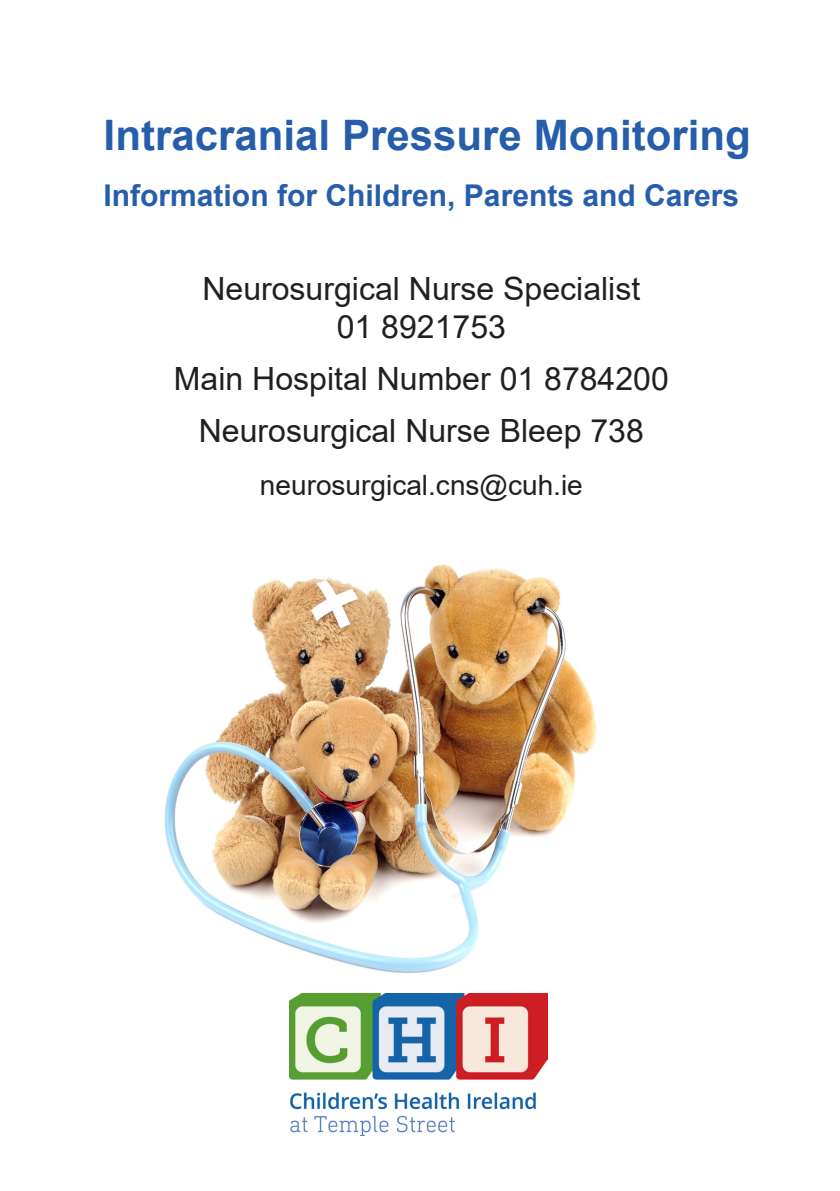
<style>
.page{position:relative;width:840px;height:1191px;background:#fff}
.page>*{position:absolute;margin:0;border:0;box-sizing:border-box;transform-origin:0 0}
.t1{font:700 42px "Arial";color:#275eac}
.t2{font:32px "Arial";color:#231f20}
.t3{font:700 30px "Arial";color:#275eac}
.t4{font:28px "Arial";color:#231f20}
</style>
<div class="page">
<img style="left:289px;top:993px;width:258px;height:142px">
<img style="left:164px;top:564px;width:433px;height:410px">
<p class="t1" style="left:104px;top:105px;width:648px">Intracranial Pressure Monitoring</p>
<p class="t3" style="left:103px;top:174px;width:637px">Information for Children, Parents and Carers</p>
<p class="t2" style="left:202px;top:267px;width:439px">Neurosurgical Nurse Specialist</p>
<p class="t2" style="left:336px;top:305px;width:171px">01 8921753</p>
<p class="t2" style="left:174px;top:357px;width:496px">Main Hospital Number 01 8784200</p>
<p class="t2" style="left:199px;top:409px;width:446px">Neurosurgical Nurse Bleep 738</p>
<p class="t4" style="left:260px;top:465px;width:324px">neurosurgical.cns@cuh.ie</p>
</div>
